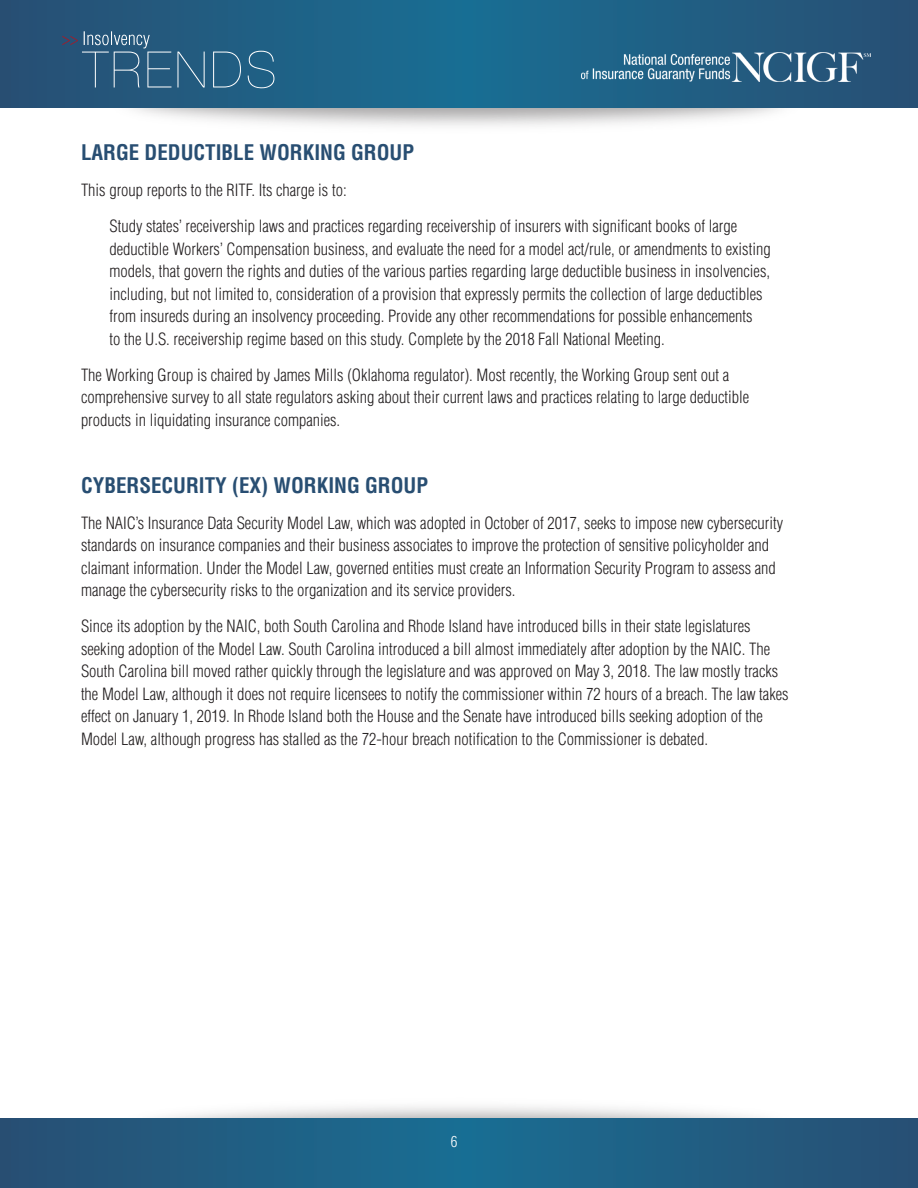
<style>
.page{position:relative;width:918px;height:1188px;background:#fff}
.page>*{position:absolute;margin:0;border:0;box-sizing:border-box;transform-origin:0 0}
.t1{font:700 condensed 21px "Helvetica";color:#284e72}
.t2{font:300 condensed 16.5px/22.5px "Helvetica";color:#231f20}
.t3{font:300 condensed 15px "Helvetica";color:#fff}
</style>
<div class="page">
<img style="left:98px;top:1106px;width:719px;height:13px">
<svg style="left:0;top:1119px;width:918px;height:69px;background:#205e82"></svg>
<svg style="left:0;top:0;width:918px;height:108px;background:#205f83"></svg>
<img style="left:581px;top:52px;width:289px;height:30px">
<svg style="left:62px;top:31px;width:212px;height:57px;background:#326486"></svg>
<p class="t1" style="left:81px;top:140px;width:335px">LARGE DEDUCTIBLE WORKING GROUP</p>
<p class="t2" style="left:81px;top:179px;width:267px">This group reports to the RITF. Its charge is to:</p>
<p class="t2" style="left:110px;top:215px;width:663px">Study states’ receivership laws and practices regarding receivership of insurers with significant books of large deductible Workers’ Compensation business, and evaluate the need for a model act/rule, or amendments to existing models, that govern the rights and duties of the various parties regarding large deductible business in insolvencies, including, but not limited to, consideration of a provision that expressly permits the collection of large deductibles from insureds during an insolvency proceeding. Provide any other recommendations for possible enhancements<br>to the U.S. receivership regime based on this study. Complete by the 2018 Fall National Meeting.</p>
<p class="t2" style="left:81px;top:364px;width:670px">The Working Group is chaired by James Mills (Oklahoma regulator). Most recently, the Working Group sent out a comprehensive survey to all state regulators asking about their current laws and practices relating to large deductible products in liquidating insurance companies.</p>
<p class="t1" style="left:81px;top:472px;width:349px">CYBERSECURITY (EX) WORKING GROUP</p>
<p class="t2" style="left:81px;top:511px;width:704px">The NAIC’s Insurance Data Security Model Law, which was adopted in October of 2017, seeks to impose new cybersecurity standards on insurance companies and their business associates to improve the protection of sensitive policyholder and claimant information. Under the Model Law, governed entities must create an Information Security Program to assess and manage the cybersecurity risks to the organization and its service providers.</p>
<p class="t2" style="left:81px;top:615px;width:709px">Since its adoption by the NAIC, both South Carolina and Rhode Island have introduced bills in their state legislatures seeking adoption of the Model Law. South Carolina introduced a bill almost immediately after adoption by the NAIC. The South Carolina bill moved rather quickly through the legislature and was approved on May 3, 2018. The law mostly tracks the Model Law, although it does not require licensees to notify the commissioner within 72 hours of a breach. The law takes effect on January 1, 2019. In Rhode Island both the House and the Senate have introduced bills seeking adoption of the Model Law, although progress has stalled as the 72-hour breach notification to the Commissioner is debated.</p>
<p class="t3" style="left:451px;top:1132px;width:8px">6</p>
</div>
